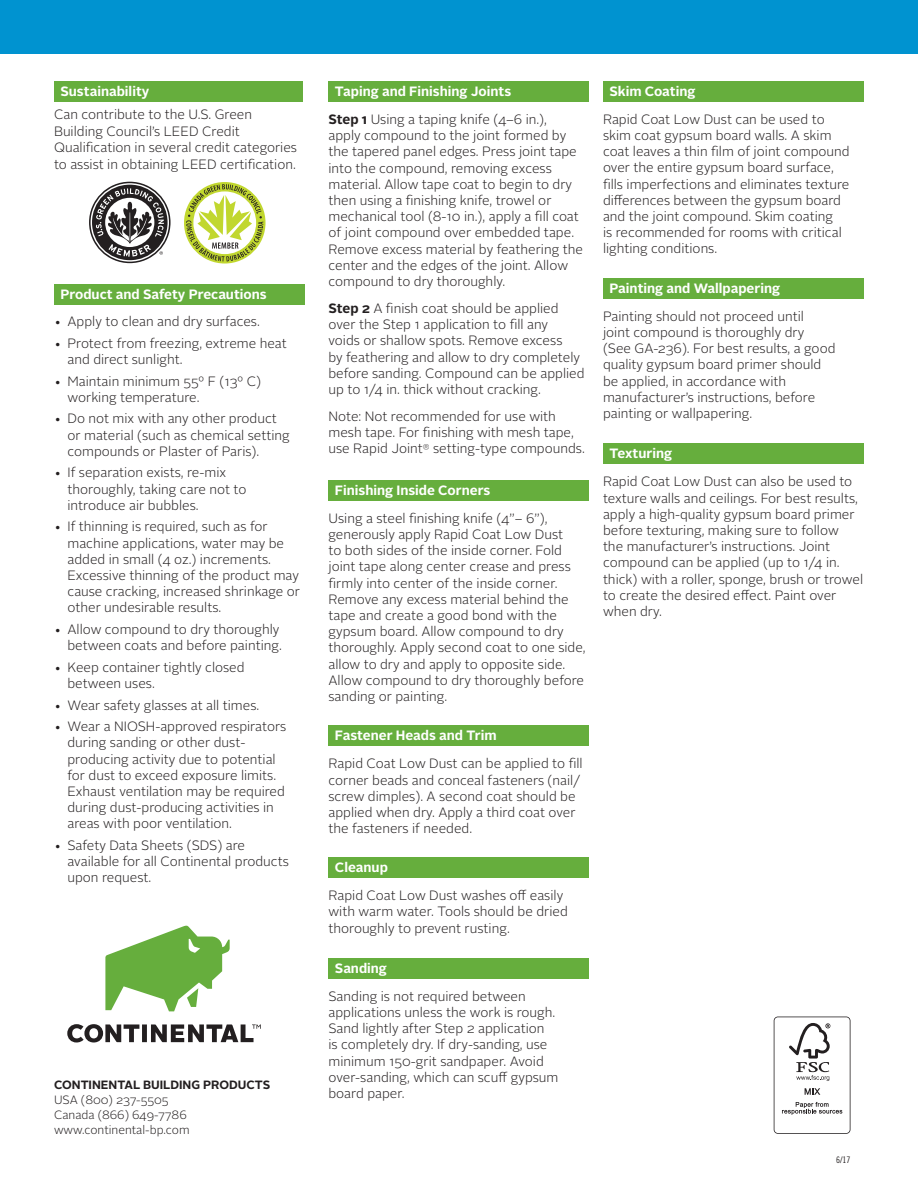
<style>
.page{position:relative;width:918px;height:1188px;background:#fff}
.page>*{position:absolute;margin:0;border:0;box-sizing:border-box;transform-origin:0 0}
.t1{font:300 13.5px/16.2px "Alright Sans";color:#231f20}
.t2{font:700 13.5px "Alright Sans";color:#fff}
.t3{font:300 12px "Alright Sans";color:#231f20}
.t4{font:700 12px "Alright Sans";color:#231f20}
.t5{font:9px "Trade Gothic Cond Eighteen";color:#231f20}
.s1{font-weight:700}
</style>
<div class="page">
<div style="left:328px;top:81px;width:262px;height:21px;background:#66ae3d"></div>
<div style="left:328px;top:958px;width:262px;height:20px;background:#66ae3d"></div>
<div style="left:603px;top:81px;width:261px;height:20px;background:#66ae3d"></div>
<div style="left:603px;top:278px;width:261px;height:20px;background:#66ae3d"></div>
<div style="left:328px;top:480px;width:262px;height:20px;background:#66ae3d"></div>
<div style="left:328px;top:726px;width:262px;height:20px;background:#66ae3d"></div>
<div style="left:328px;top:857px;width:262px;height:21px;background:#66ae3d"></div>
<div style="left:54px;top:284px;width:250px;height:20px;background:#66ae3d"></div>
<div style="left:54px;top:81px;width:248px;height:20px;background:#66ae3d"></div>
<svg style="left:89px;top:182px;width:82px;height:81px"></svg>
<svg style="left:184px;top:182px;width:82px;height:82px"></svg>
<svg style="left:67px;top:1024px;width:194px;height:18px"></svg>
<svg style="left:105px;top:925px;width:125px;height:86px"></svg>
<div style="left:0;top:0;width:918px;height:54px;background:#0093d0"></div>
<svg style="left:774px;top:1017px;width:76px;height:117px"></svg>
<div style="left:603px;top:444px;width:261px;height:20px;background:#66ae3d"></div>
<p class="t2" style="left:60px;top:82px;width:90px">Sustainability</p>
<p class="t1" style="left:54px;top:107px;width:245px">Can contribute to the U.S. Green Building Council’s LEED Credit Qualification in several credit categories to assist in obtaining LEED certification.</p>
<p class="t2" style="left:60px;top:285px;width:208px">Product and Safety Precautions</p>
<p class="t1" style="left:54px;top:314px;width:207px">• Apply to clean and dry surfaces.</p>
<p class="t1" style="left:68px;top:335px;width:221px;text-indent:-14px">• Protect from freezing, extreme heat and direct sunlight.</p>
<p class="t1" style="left:68px;top:373px;width:195px;text-indent:-14px">• Maintain minimum 55º F (13º C) working temperature.</p>
<p class="t1" style="left:68px;top:411px;width:224px;text-indent:-14px">• Do not mix with any other product or material (such as chemical setting compounds or Plaster of Paris).</p>
<p class="t1" style="left:68px;top:465px;width:181px;text-indent:-14px">• If separation exists, re-mix thoroughly, taking care not to introduce air bubbles.</p>
<p class="t1" style="left:68px;top:519px;width:234px;text-indent:-14px">• If thinning is required, such as for machine applications, water may be added in small (4 oz.) increments.<br>Excessive thinning of the product may cause cracking, increased shrinkage or other undesirable results.</p>
<p class="t1" style="left:54px;top:622px;width:229px;text-align:right">• Allow compound to dry thoroughly between coats and before painting.</p>
<p class="t1" style="left:68px;top:659px;width:179px;text-indent:-14px">• Keep container tightly closed between uses.</p>
<p class="t1" style="left:54px;top:697px;width:207px">• Wear safety glasses at all times.</p>
<p class="t1" style="left:68px;top:719px;width:220px;text-indent:-14px">• Wear a NIOSH-approved respirators during sanding or other dust&shy;producing activity due to potential for dust to exceed exposure limits.<br>Exhaust ventilation may be required during dust-producing activities in areas with poor ventilation.</p>
<p class="t1" style="left:68px;top:838px;width:223px;text-indent:-14px">• Safety Data Sheets (SDS) are available for all Continental products upon request.</p>
<p class="t4" style="left:54px;top:1076px;width:218px">CONTINENTAL BUILDING PRODUCTS</p>
<p class="t3" style="left:54px;top:1092px;width:116px">USA (800) 237-5505</p>
<p class="t3" style="left:54px;top:1107px;width:134px">Canada (866) 649-7786</p>
<p class="t3" style="left:54px;top:1122px;width:137px">www.continental-bp.com</p>
<p class="t2" style="left:335px;top:82px;width:178px">Taping and Finishing Joints</p>
<p class="t1" style="left:328px;top:112px;width:256px"><span class="s1">Step 1</span> Using a taping knife (4–6 in.),<br>apply compound to the joint formed by the tapered panel edges. Press joint tape into the compound, removing excess material. Allow tape coat to begin to dry then using a finishing knife, trowel or mechanical tool (8-10 in.), apply a fill coat of joint compound over embedded tape.<br>Remove excess material by feathering the center and the edges of the joint. Allow compound to dry thoroughly.</p>
<p class="t1" style="left:328px;top:301px;width:258px"><span class="s1">Step 2</span> A finish coat should be applied over the Step 1 application to fill any<br>voids or shallow spots. Remove excess<br>by feathering and allow to dry completely before sanding. Compound can be applied up to 1/4 in. thick without cracking.</p>
<p class="t1" style="left:328px;top:409px;width:258px">Note: Not recommended for use with mesh tape. For finishing with mesh tape, use Rapid Joint<sup>®</sup> setting-type compounds.</p>
<p class="t2" style="left:335px;top:481px;width:157px">Finishing Inside Corners</p>
<p class="t1" style="left:328px;top:510px;width:259px">Using a steel finishing knife (4”– 6”), generously apply Rapid Coat Low Dust<br>to both sides of the inside corner. Fold joint tape along center crease and press firmly into center of the inside corner.<br>Remove any excess material behind the tape and create a good bond with the gypsum board. Allow compound to dry thoroughly. Apply second coat to one side, allow to dry and apply to opposite side.<br>Allow compound to dry thoroughly before sanding or painting.</p>
<p class="t2" style="left:335px;top:726px;width:163px">Fastener Heads and Trim</p>
<p class="t1" style="left:328px;top:756px;width:256px">Rapid Coat Low Dust can be applied to fill corner beads and conceal fasteners (nail/ screw dimples). A second coat should be applied when dry. Apply a third coat over the fasteners if needed.</p>
<p class="t2" style="left:335px;top:858px;width:54px">Cleanup</p>
<p class="t1" style="left:328px;top:888px;width:241px">Rapid Coat Low Dust washes off easily with warm water. Tools should be dried thoroughly to prevent rusting.</p>
<p class="t2" style="left:335px;top:959px;width:54px">Sanding</p>
<p class="t1" style="left:328px;top:988px;width:231px">Sanding is not required between applications unless the work is rough.<br>Sand lightly after Step 2 application<br>is completely dry. If dry-sanding, use minimum 150-grit sandpaper. Avoid over-sanding, which can scuff gypsum board paper.</p>
<p class="t2" style="left:609px;top:82px;width:88px">Skim Coating</p>
<p class="t1" style="left:603px;top:111px;width:248px">Rapid Coat Low Dust can be used to skim coat gypsum board walls. A skim coat leaves a thin film of joint compound over the entire gypsum board surface, fills imperfections and eliminates texture differences between the gypsum board and the joint compound. Skim coating<br>is recommended for rooms with critical lighting conditions.</p>
<p class="t2" style="left:609px;top:279px;width:172px">Painting and Wallpapering</p>
<p class="t1" style="left:603px;top:308px;width:234px">Painting should not proceed until<br>joint compound is thoroughly dry (See GA-236). For best results, a good quality gypsum board primer should be applied, in accordance with manufacturer’s instructions, before painting or wallpapering.</p>
<p class="t2" style="left:609px;top:444px;width:64px">Texturing</p>
<p class="t1" style="left:603px;top:474px;width:262px">Rapid Coat Low Dust can also be used to texture walls and ceilings. For best results, apply a high-quality gypsum board primer before texturing, making sure to follow<br>the manufacturer’s instructions. Joint compound can be applied (up to 1/4 in. thick) with a roller, sponge, brush or trowel to create the desired effect. Paint over when dry.</p>
<p class="t5" style="left:836px;top:1154px;width:16px">6/17</p>
</div>
